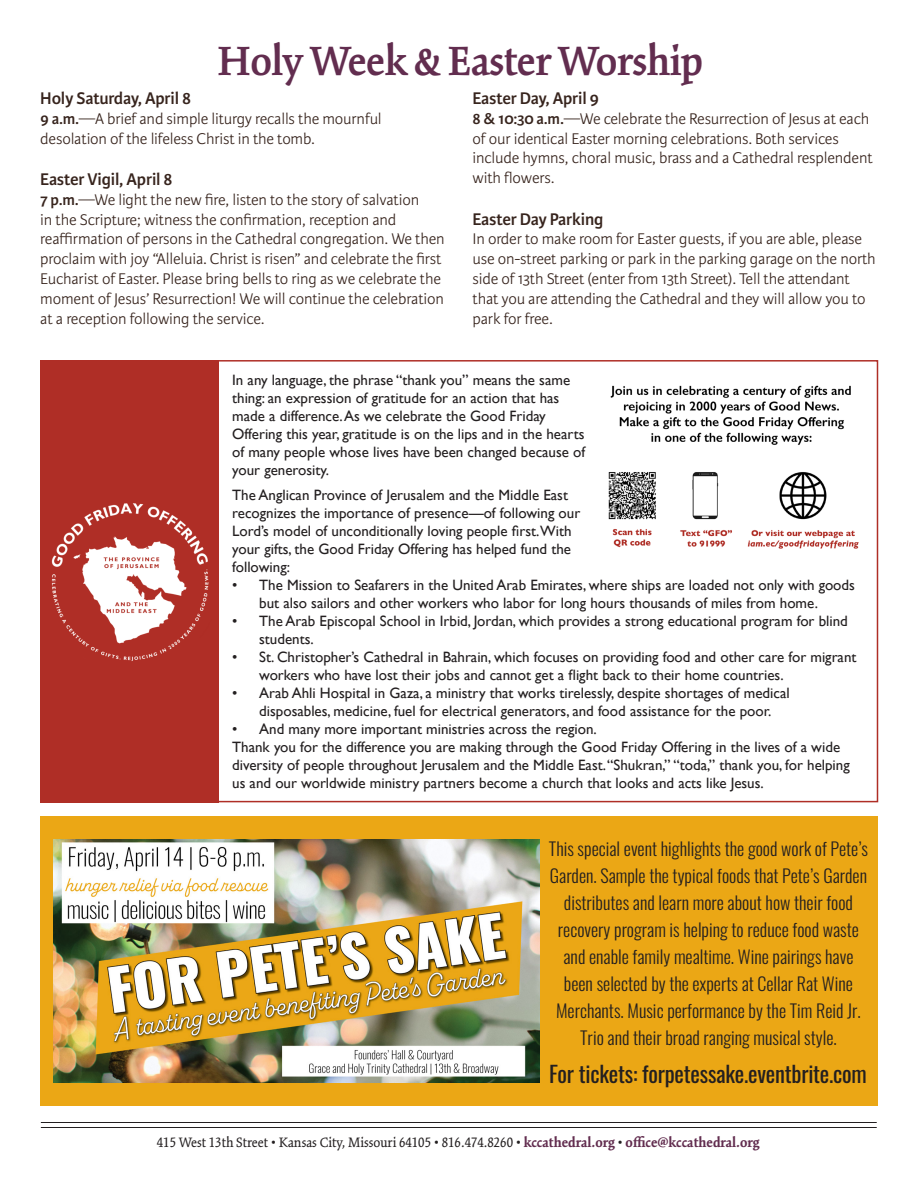
<style>
.page{position:relative;width:918px;height:1188px;background:#fff}
.page>*{position:absolute;margin:0;border:0;box-sizing:border-box;transform-origin:0 0}
.Announcement_text{font:600 45px "Kinesis Pro 3";letter-spacing:-.01em;color:#622d4f}
.t1{font:22.5px "Oswald";letter-spacing:-.01em;color:#231f20}
.t2{font:300 18px/27px "Oswald";color:#231f20;text-align:center}
.t3{font:600 18px "Karmina Sans";letter-spacing:-.01em;color:#37241d}
.t4{font:300 16.5px/19.8px "Karmina Sans";letter-spacing:-.01em;color:#37241d}
.t5{font:15px/18px "Gill Sans";color:#231f20}
.t6{font:15px "Kinesis Pro 3";color:#231f20}
.s1{font-weight:600}
.s2{font-weight:700;color:#622d4f}
</style>
<div class="page">
<div style="left:40px;top:360px;width:838px;height:442px;background:#fff;border:2px solid #af2e26"></div>
<hr style="left:41px;top:1122px;width:836px;height:1px;background:#231f20">
<hr style="left:41px;top:1127px;width:836px;height:1px;background:#231f20">
<div style="left:40px;top:816px;width:838px;height:290px;background:#eba715"></div>
<img style="left:54px;top:840px;width:485px;height:243px">
<img style="left:40px;top:360px;width:179px;height:442px">
<img style="left:608px;top:385px;width:251px;height:164px">
<p class="Announcement_text" style="left:217px;top:35px;width:488px">Holy Week &amp; Easter Worship</p>
<p class="t3" style="left:40px;top:88px;width:152px">Holy Saturday, April 8</p>
<p class="t4" style="left:40px;top:109px;width:343px"><span class="s1">9 a.m.</span>—A brief and simple liturgy recalls the mournful desolation of the lifeless Christ in the tomb.</p>
<p class="t3" style="left:40px;top:169px;width:134px">Easter Vigil, April 8</p>
<p class="t4" style="left:40px;top:190px;width:406px"><span class="s1">7 p.m.</span>—We light the new fire, listen to the story of salvation<br>in the Scripture; witness the confirmation, reception and reaffirmation of persons in the Cathedral congregation. We then proclaim with joy “Alleluia. Christ is risen” and celebrate the first Eucharist of Easter. Please bring bells to ring as we celebrate the moment of Jesus’ Resurrection! We will continue the celebration at a reception following the service.</p>
<p class="t3" style="left:472px;top:88px;width:128px">Easter Day, April 9</p>
<p class="t4" style="left:472px;top:109px;width:402px"><span class="s1">8 &amp; 10:30 a.m.</span>—We celebrate the Resurrection of Jesus at each of our identical Easter morning celebrations. Both services include hymns, choral music, brass and a Cathedral resplendent with flowers.</p>
<p class="t3" style="left:472px;top:209px;width:132px">Easter Day Parking</p>
<p class="t4" style="left:472px;top:230px;width:405px">In order to make room for Easter guests, if you are able, please use on-street parking or park in the parking garage on the north side of 13th Street (enter from 13th Street). Tell the attendant that you are attending the Cathedral and they will allow you to park for free.</p>
<p class="t5" style="left:232px;top:371px;width:355px">In any language, the phrase “thank you” means the same thing: an expression of gratitude for an action that has made a difference. As we celebrate the Good Friday Offering this year, gratitude is on the lips and in the hearts of many people whose lives have been changed because of your generosity.</p>
<p class="t5" style="left:232px;top:486px;width:350px">The Anglican Province of Jerusalem and the Middle East recognizes the importance of presence—of following our Lord’s model of unconditionally loving people first.With your gifts, the Good Friday Offering has helped fund the following:</p>
<p class="t5" style="left:259px;top:576px;width:597px;text-indent:-27px">• The Mission to Seafarers in the United Arab Emirates, where ships are loaded not only with goods but also sailors and other workers who labor for long hours thousands of miles from home.</p>
<p class="t5" style="left:259px;top:612px;width:590px;text-indent:-27px">• The Arab Episcopal School in Irbid, Jordan, which provides a strong educational program for blind students.</p>
<p class="t5" style="left:259px;top:648px;width:599px;text-indent:-27px">• St. Christopher’s Cathedral in Bahrain, which focuses on providing food and other care for migrant workers who have lost their jobs and cannot get a flight back to their home countries.</p>
<p class="t5" style="left:232px;top:684px;width:559px;text-align:center">• Arab Ahli Hospital in Gaza, a ministry that works tirelessly, despite shortages of medical disposables, medicine, fuel for electrical generators, and food assistance for the poor.</p>
<p class="t5" style="left:232px;top:720px;width:366px">• And many more important ministries across the region.</p>
<p class="t5" style="left:232px;top:738px;width:619px">Thank you for the difference you are making through the Good Friday Offering in the lives of a wide diversity of people throughout Jerusalem and the Middle East. “Shukran,” “toda,” thank you, for helping us and our worldwide ministry partners become a church that looks and acts like Jesus.</p>
<p class="t2" style="left:549px;top:833px;width:321px">This special event highlights the good work of Pete’s Garden. Sample the typical foods that Pete’s Garden distributes and learn more about how their food recovery program is helping to reduce food waste and enable family mealtime. Wine pairings have been selected by the experts at Cellar Rat Wine Merchants. Music performance by the Tim Reid Jr.<br>Trio and their broad ranging musical style.</p>
<p class="t1" style="left:549px;top:1053px;width:319px">For tickets: forpetessake.eventbrite.com</p>
<p class="t6" style="left:157px;top:1134px;width:604px">415 West 13th Street • Kansas City, Missouri 64105 • 816.474.8260 • <span class="s2">kccathedral.org</span> • <span class="s2">office@kccathedral.org</span></p>
</div>
